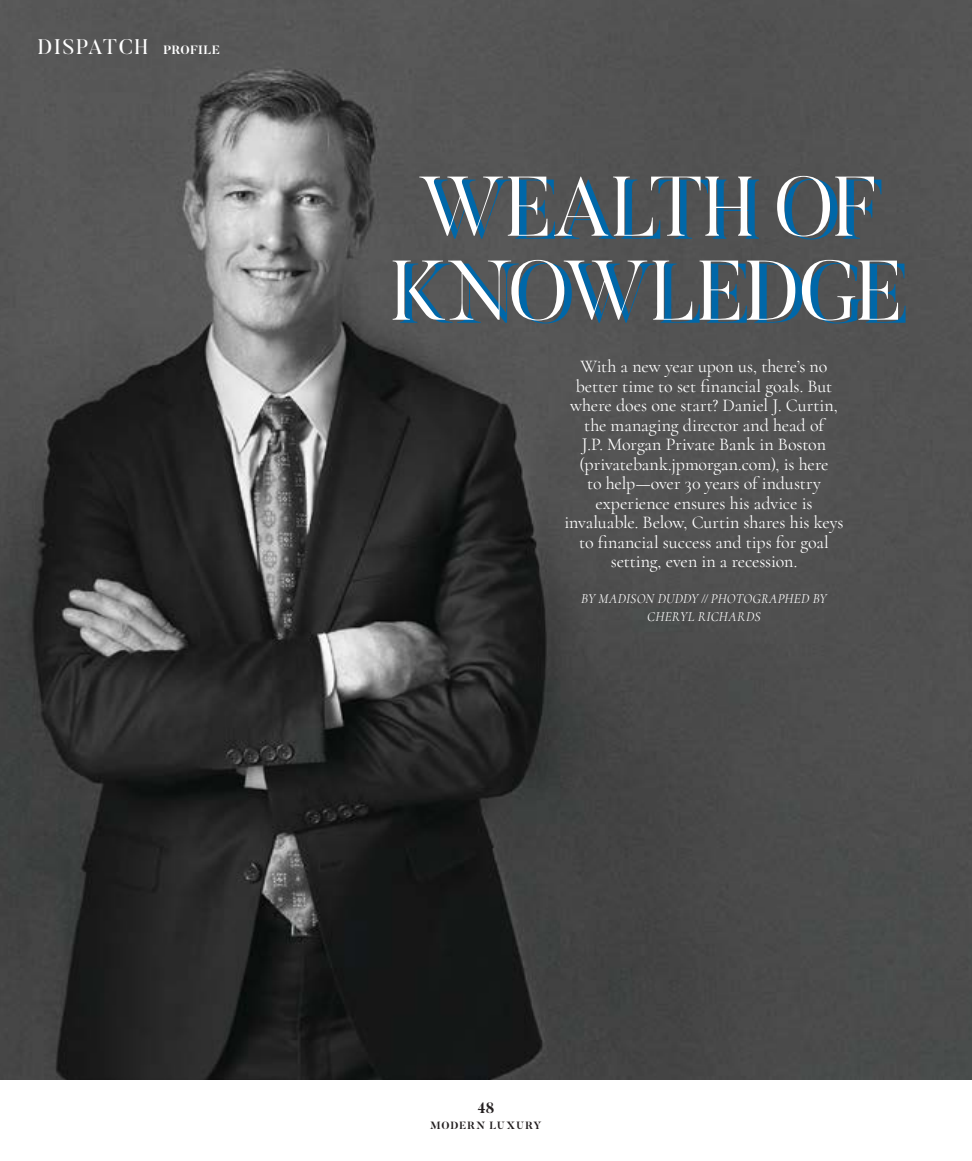
<style>
.page{position:relative;width:972px;height:1161px;background:#fff}
.page>*{position:absolute;margin:0;border:0;box-sizing:border-box;transform-origin:0 0}
.t1{font:300 84px/84px "Butler";letter-spacing:-.015em;color:#fff;text-align:center}
.t2{font:21px "Butler";letter-spacing:.075em;color:#fff}
.t3{font:18px/19.5px "Cormorant";letter-spacing:-.005em;color:#fff;text-align:center}
.t4{font:700 15px "Butler";color:#231f20}
.t5{font:italic 13.5px/18px "Cormorant";letter-spacing:.015em;color:#fff;text-align:center}
.t6{font:700 10.5px "Butler";letter-spacing:.095em;color:#231f20}
.s1{font-weight:700;font-size:12px}
</style>
<div class="page">
<img style="left:0;top:0;width:972px;height:1080px">
<p class="t2" style="left:38px;top:34px;width:184px">DISPATCH <span class="s1">PROFILE</span></p>
<h1 class="t1" style="left:389px;top:164px;width:517px">WEALTH OF<br>KNOWLEDGE</h1>
<p class="t3" style="left:564px;top:357px;width:281px">With a new year upon us, there’s no better time to set financial goals. But where does one start? Daniel J. Curtin, the managing director and head of<br>J.P. Morgan Private Bank in Boston (privatebank.jpmorgan.com), is here<br>to help—over 30 years of industry experience ensures his advice is invaluable. Below, Curtin shares his keys to financial success and tips for goal setting, even in a recession.</p>
<p class="t5" style="left:581px;top:590px;width:247px">BY MADISON DUDDY // PHOTOGRAPHED BY<br>CHERYL RICHARDS</p>
<p class="t4" style="left:478px;top:1098px;width:18px">48</p>
<p class="t6" style="left:430px;top:1119px;width:113px">MODERN LUXURY</p>
</div>
